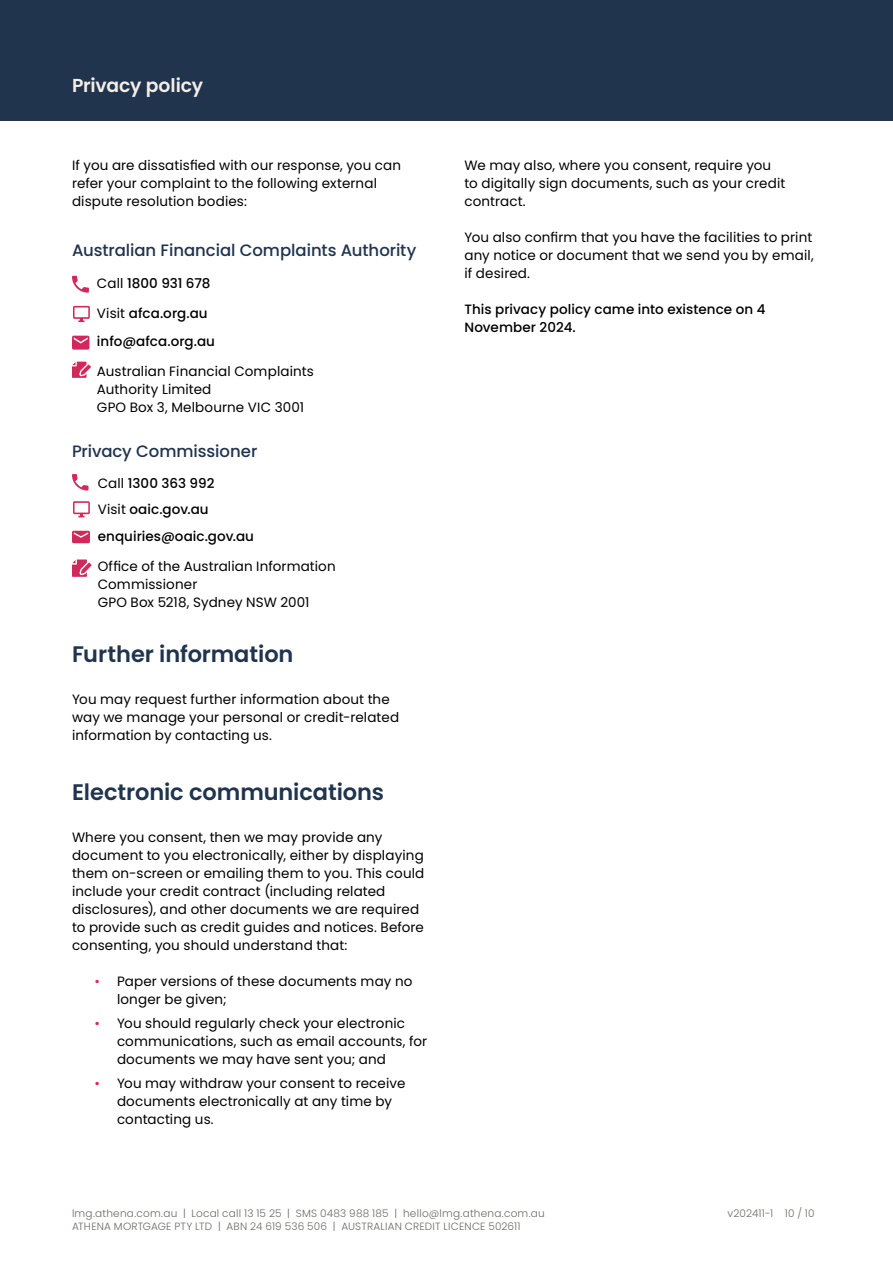
<style>
.page{position:relative;width:893px;height:1263px;background:#fff}
.page>*{position:absolute;margin:0;border:0;box-sizing:border-box;transform-origin:0 0}
.t1{font:600 22.5px "Poppins";letter-spacing:-.005em;color:#20344e}
.t2{font:600 18.75px "Poppins";letter-spacing:-.005em;color:#f4eee7}
.t3{font:500 16.5px "Poppins";letter-spacing:-.005em;color:#20344e}
.t4{font:13.5px/18px "Poppins";letter-spacing:.01em;color:#000}
.t5{font:500 13.5px/26.7px "Poppins";letter-spacing:.005em;color:#000}
.t6{font:300 10.5px/12.6px "Poppins";letter-spacing:.02em;color:#6d6a66}
.s1{font-weight:400}
.s2{color:#d2295c}
</style>
<div class="page">
<div style="left:0;top:0;width:893px;height:120px;background:#20344e"></div>
<svg style="left:72px;top:474px;width:17px;height:17px"></svg>
<svg style="left:72px;top:531px;width:18px;height:12px"></svg>
<svg style="left:72px;top:559px;width:20px;height:18px"></svg>
<svg style="left:73px;top:501px;width:17px;height:16px"></svg>
<svg style="left:72px;top:276px;width:17px;height:17px"></svg>
<svg style="left:72px;top:336px;width:17px;height:14px"></svg>
<svg style="left:72px;top:362px;width:19px;height:16px"></svg>
<svg style="left:73px;top:306px;width:17px;height:16px"></svg>
<h2 class="t2" style="left:72px;top:75px;width:133px">Privacy policy</h2>
<p class="t4" style="left:72px;top:157px;width:331px">If you are dissatisfied with our response, you can refer your complaint to the following external dispute resolution bodies:</p>
<p class="t3" style="left:72px;top:241px;width:346px">Australian Financial Complaints Authority</p>
<p class="t5" style="left:97px;top:270px;width:115px"><span class="s1">Call</span> 1800 931 678</p>
<p class="t5" style="left:97px;top:300px;width:112px"><span class="s1">Visit</span> afca.org.au</p>
<p class="t5" style="left:97px;top:328px;width:120px">info@afca.org.au</p>
<p class="t4" style="left:97px;top:362px;width:218px">Australian Financial Complaints<br>Authority Limited<br>GPO Box 3, Melbourne VIC 3001</p>
<p class="t3" style="left:72px;top:442px;width:187px">Privacy Commissioner</p>
<p class="t5" style="left:98px;top:470px;width:118px"><span class="s1">Call</span> 1300 363 992</p>
<p class="t5" style="left:98px;top:496px;width:158px"><span class="s1">Visit</span> oaic.gov.au enquiries@oaic.gov.au</p>
<p class="t4" style="left:98px;top:557px;width:240px">Office of the Australian Information<br>Commissioner<br>GPO Box 5218, Sydney NSW 2001</p>
<h1 class="t1" style="left:72px;top:641px;width:223px">Further information</h1>
<p class="t4" style="left:72px;top:691px;width:329px">You may request further information about the way we manage your personal or credit-related information by contacting us.</p>
<h1 class="t1" style="left:72px;top:779px;width:314px">Electronic communications</h1>
<p class="t4" style="left:72px;top:829px;width:354px">Where you consent, then we may provide any document to you electronically, either by displaying them on-screen or emailing them to you. This could include your credit contract (including related disclosures), and other documents we are required to provide such as credit guides and notices. Before consenting, you should understand that:</p>
<p class="t4" style="left:117px;top:972px;width:297px;text-indent:-23px"><span class="s2">•</span> Paper versions of these documents may no longer be given;</p>
<p class="t4" style="left:117px;top:1014px;width:312px;text-indent:-23px"><span class="s2">•</span> You should regularly check your electronic communications, such as email accounts, for documents we may have sent you; and</p>
<p class="t4" style="left:117px;top:1074px;width:290px;text-indent:-23px"><span class="s2">•</span> You may withdraw your consent to receive documents electronically at any time by contacting us.</p>
<p class="t4" style="left:464px;top:157px;width:322px">We may also, where you consent, require you to digitally sign documents, such as your credit contract.</p>
<p class="t4" style="left:464px;top:229px;width:351px;text-align:justify">You also confirm that you have the facilities to print any notice or document that we send you by email, if desired.</p>
<p class="t5" style="left:464px;top:301px;width:302px;line-height:18px">This privacy policy came into existence on 4<br>November 2024.</p>
<p class="t6" style="left:72px;top:1207px;width:474px">lmg.athena.com.au | Local call 13 15 25 | SMS 0483 988 185 | hello@lmg.athena.com.au<br>ATHENA MORTGAGE PTY LTD | ABN 24 619 536 506 | AUSTRALIAN CREDIT LICENCE 502611</p>
<p class="t6" style="left:727px;top:1207px;width:89px">v202411-1 10 / 10</p>
</div>
